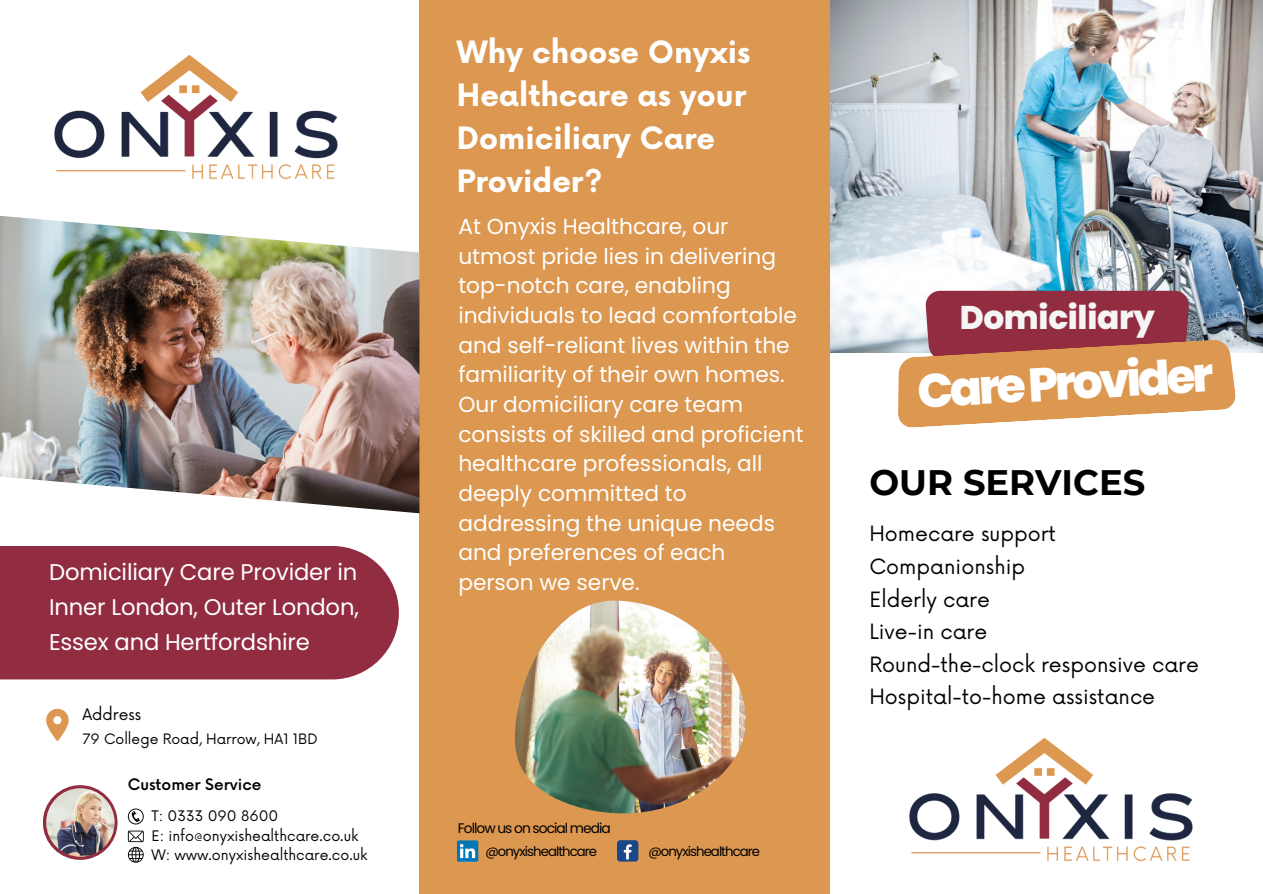
<style>
.page{position:relative;width:1263px;height:894px;background:#fff}
.page>*{position:absolute;margin:0;border:0;box-sizing:border-box;transform-origin:0 0}
.t1{font:800 47.4px "Poppins";color:#fff}
.t2{font:700 35.4px "Montserrat";color:#000}
.t3{font:800 32.7px "Poppins";letter-spacing:-.01em;color:#f5f5f5}
.t4{font:700 30px/42.8px "Now";color:#fff}
.t5{font:22.65px/35px "Poppins";letter-spacing:-.005em;color:#fff;text-align:justify}
.t6{font:21.75px/29.7px "Poppins";color:#fff}
.t7{font:20.55px "Now";color:#000}
.t8{font:500 15.45px "Now";color:#000}
.t9{font:15.45px "Now";color:#000}
.t10{font:14.1px "Now";color:#000}
.t11{font:13.95px "Now";color:#000}
.t12{font:13.8px "Poppins";letter-spacing:-.07em;color:#000}
.t13{font:13.2px "Poppins";letter-spacing:-.07em;color:#000}
</style>
<div class="page">
<img style="left:830px;top:0;width:433px;height:352px">
<div style="left:419px;top:0;width:411px;height:893px;background:#dc9750"></div>
<svg style="left:898px;top:291px;width:338px;height:137px;background:#c17f63"></svg>
<img style="left:0;top:215px;width:419px;height:298px">
<img style="left:54px;top:54px;width:284px;height:126px">
<svg style="left:43px;top:784px;width:75px;height:75px"></svg>
<img style="left:46px;top:788px;width:69px;height:68px;border-radius:50%">
<svg style="left:128px;top:808px;width:16px;height:16px"></svg>
<svg style="left:128px;top:830px;width:16px;height:32px"></svg>
<img style="left:909px;top:737px;width:284px;height:125px">
<svg style="left:457px;top:840px;width:21px;height:21px"></svg>
<div style="left:617px;top:840px;width:21px;height:21px;background:#1a4789;border-radius:3px"></div>
<svg style="left:624px;top:844px;width:8px;height:15px"></svg>
<img style="left:515px;top:600px;width:231px;height:213px">
<div style="left:0;top:546px;width:399px;height:133px;background:#922c40"></div>
<svg style="left:46px;top:708px;width:23px;height:33px"></svg>
<p class="t5" style="left:49px;top:554px;width:311px">Domiciliary Care Provider in Inner London, Outer London, Essex and Hertfordshire</p>
<p class="t9" style="left:82px;top:705px;width:60px">Address</p>
<p class="t11" style="left:82px;top:731px;width:237px">79 College Road, Harrow, HA1 1BD</p>
<p class="t8" style="left:128px;top:775px;width:135px">Customer Service</p>
<p class="t10" style="left:151px;top:808px;width:128px">T: 0333 090 8600</p>
<p class="t10" style="left:151px;top:827px;width:208px">E: info@onyxishealthcare.co.uk</p>
<p class="t10" style="left:151px;top:847px;width:217px">W: www.onyxishealthcare.co.uk</p>
<p class="t4" style="left:457px;top:33px;width:295px">Why choose Onyxis<br>Healthcare as your<br>Domiciliary Care<br>Provider?</p>
<p class="t6" style="left:458px;top:211px;width:347px">At Onyxis Healthcare, our utmost pride lies in delivering top-notch care, enabling individuals to lead comfortable and self-reliant lives within the familiarity of their own homes.<br>Our domiciliary care team consists of skilled and proficient healthcare professionals, all deeply committed to addressing the unique needs and preferences of each person we serve.</p>
<p class="t12" style="left:458px;top:818px;width:154px">Follow us on social media</p>
<p class="t13" style="left:485px;top:842px;width:113px">@onyxishealthcare</p>
<p class="t13" style="left:648px;top:841px;width:113px">@onyxishealthcare</p>
<p class="t3" style="left:960px;top:295px;width:197px">Domiciliary</p>
<p class="t1" style="left:916px;top:357px;width:298px;rotate:-3deg">CareProvider</p>
<p class="t2" style="left:869px;top:460px;width:277px">OUR SERVICES</p>
<p class="t7" style="left:869px;top:522px;width:188px">Homecare support</p>
<p class="t7" style="left:869px;top:554px;width:157px">Companionship</p>
<p class="t7" style="left:869px;top:587px;width:122px">Elderly care</p>
<p class="t7" style="left:869px;top:620px;width:119px">Live-in care</p>
<p class="t7" style="left:869px;top:652px;width:331px">Round-the-clock responsive care</p>
<p class="t7" style="left:869px;top:685px;width:287px">Hospital-to-home assistance</p>
</div>
